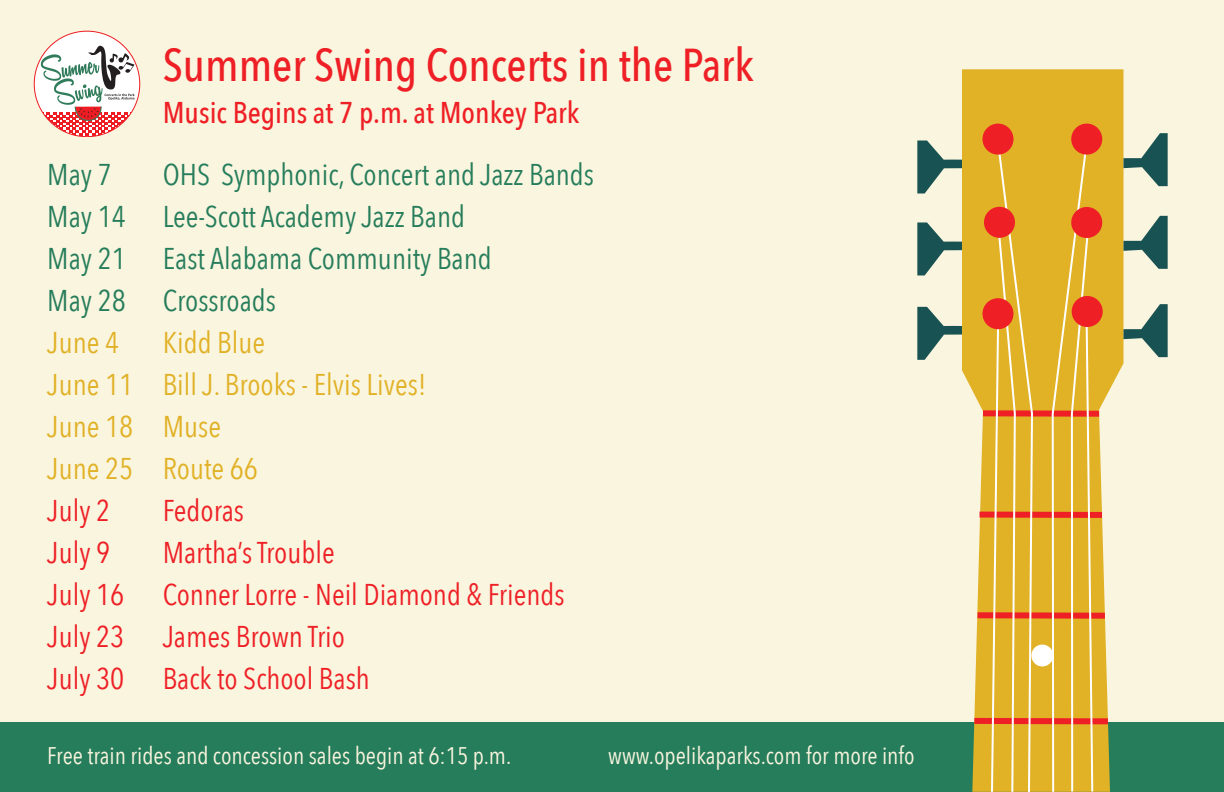
<style>
.page{position:relative;width:1224px;height:792px;background:#fff}
.page>*{position:absolute;margin:0;border:0;box-sizing:border-box;transform-origin:0 0}
.t1{font:500 46px "Avenir Next Condensed";color:#ee2026}
.t2{font:30px/42px "Avenir Next Condensed";color:#ee2026}
.t3{font:30px/42px "Avenir Next Condensed";color:#267d5b}
.t4{font:30px/42px "Avenir Next Condensed";color:#e1b126}
.t5{font:500 30px "Avenir Next Condensed";color:#ee2026}
.t6{font:24px "Avenir Next Condensed";color:#faf5df}
</style>
<div class="page">
<div style="left:0;top:721px;width:1224px;height:71px;background:#267d5b"></div>
<div style="left:0;top:0;width:1224px;height:721px;background:#faf5df"></div>
<svg style="left:962px;top:69px;width:162px;height:723px;fill:#e1b126"></svg>
<div style="left:1031px;top:645px;width:22px;height:21px;background:#fff;border-radius:50%"></div>
<div style="left:983px;top:410px;width:116px;height:7px;background:#ee2026"></div>
<div style="left:980px;top:512px;width:122px;height:6px;background:#ee2026"></div>
<div style="left:978px;top:612px;width:127px;height:7px;background:#ee2026"></div>
<div style="left:974px;top:718px;width:134px;height:6px;background:#ee2026"></div>
<svg style="left:990px;top:152px;width:44px;height:640px;background:#e4b540"></svg>
<svg style="left:1051px;top:152px;width:43px;height:640px;background:#e4b540"></svg>
<div style="left:982px;top:124px;width:32px;height:31px;background:#ee2026;border-radius:50%"></div>
<div style="left:1071px;top:124px;width:31px;height:31px;background:#ee2026;border-radius:50%"></div>
<div style="left:984px;top:207px;width:31px;height:31px;background:#ee2026;border-radius:50%"></div>
<div style="left:1071px;top:207px;width:31px;height:31px;background:#ee2026;border-radius:50%"></div>
<div style="left:1072px;top:296px;width:31px;height:31px;background:#ee2026;border-radius:50%"></div>
<div style="left:982px;top:298px;width:32px;height:31px;background:#ee2026;border-radius:50%"></div>
<svg style="left:1124px;top:133px;width:44px;height:53px"></svg>
<svg style="left:1124px;top:216px;width:44px;height:53px"></svg>
<svg style="left:1124px;top:304px;width:44px;height:53px"></svg>
<svg style="left:917px;top:141px;width:45px;height:53px"></svg>
<svg style="left:917px;top:222px;width:45px;height:53px"></svg>
<svg style="left:917px;top:307px;width:45px;height:53px"></svg>
<div style="left:34px;top:31px;width:106px;height:106px;background:#fff;border-radius:50%"></div>
<svg style="left:34px;top:46px;width:106px;height:91px"></svg>
<p class="t3" style="left:47px;top:152px;width:80px">May 7<br>May 14<br>May 21<br>May 28</p>
<p class="t4" style="left:47px;top:320px;width:88px">June 4<br>June 11<br>June 18<br>June 25</p>
<p class="t2" style="left:47px;top:488px;width:79px">July 2<br>July 9<br>July 16<br>July 23<br>July 30</p>
<h1 class="t1" style="left:163px;top:37px;width:592px">Summer Swing Concerts in the Park</h1>
<p class="t5" style="left:163px;top:95px;width:418px">Music Begins at 7 p.m. at Monkey Park</p>
<p class="t3" style="left:163px;top:152px;width:433px">OHS Symphonic, Concert and Jazz Bands<br>Lee-Scott Academy Jazz Band<br>East Alabama Community Band<br>Crossroads</p>
<p class="t4" style="left:163px;top:320px;width:266px">Kidd Blue<br>Bill J. Brooks - Elvis Lives!<br>Muse<br>Route 66</p>
<p class="t2" style="left:163px;top:488px;width:403px">Fedoras<br>Martha’s Trouble<br>Conner Lorre - Neil Diamond &amp; Friends<br>James Brown Trio<br>Back to School Bash</p>
<p class="t6" style="left:47px;top:735px;width:465px">Free train rides and concession sales begin at 6:15 p.m.</p>
<p class="t6" style="left:608px;top:735px;width:308px">www.opelikaparks.com for more info</p>
</div>
